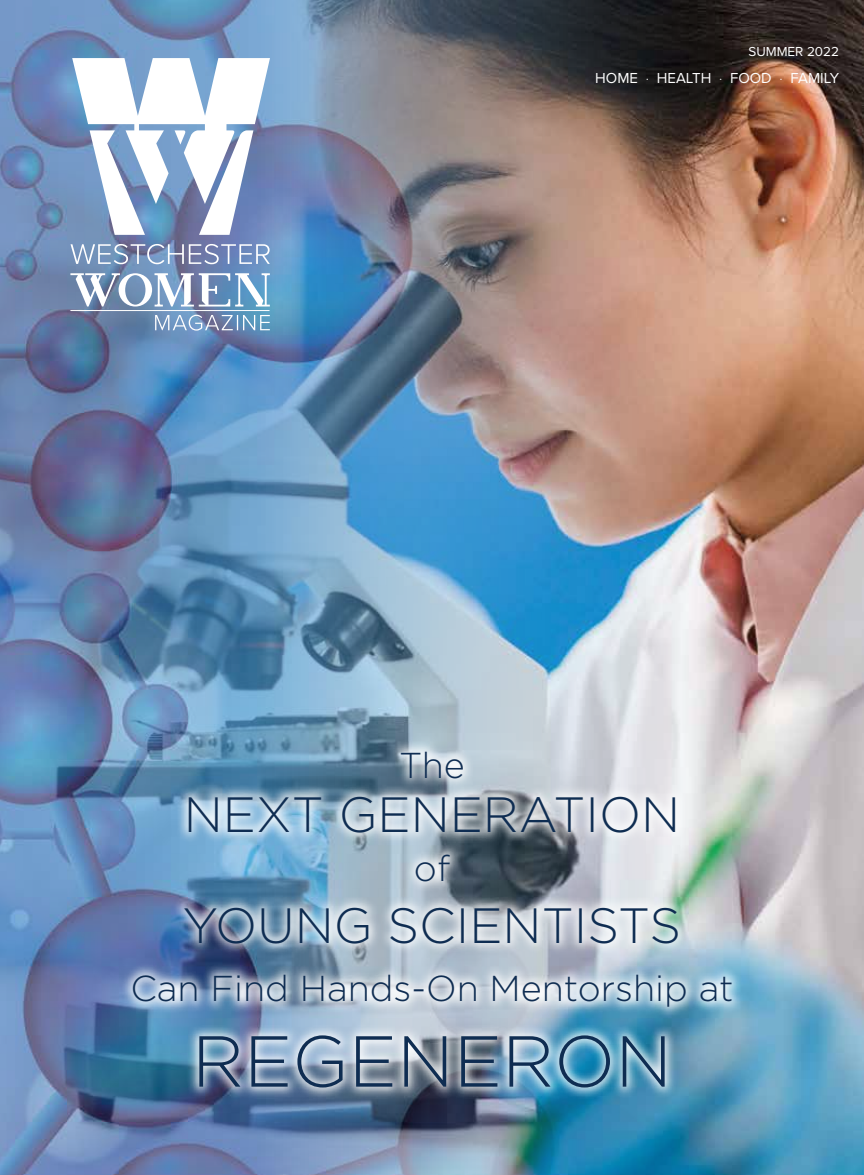
<style>
.page{position:relative;width:864px;height:1175px;background:#fff}
.page>*{position:absolute;margin:0;border:0;box-sizing:border-box;transform-origin:0 0}
.t1{font:300 72px "Gotham";color:#0f2d52}
.t2{font:300 49.5px "Gotham";color:#0f2d52}
.t3{font:300 36px "Gotham";color:#0f2d52}
.t4{font:15px "Proxima Nova";color:#fff}
.t5{font:13.5px "Proxima Nova";color:#fff}
.s1{font-weight:300}
</style>
<div class="page">
<img style="left:0;top:0;width:864px;height:1174px">
<svg style="left:72px;top:58px;width:198px;height:177px"></svg>
<svg style="left:71px;top:244px;width:199px;height:20px"></svg>
<svg style="left:70px;top:273px;width:200px;height:33px"></svg>
<svg style="left:155px;top:315px;width:115px;height:15px"></svg>
<hr style="left:70px;top:310px;width:200px;height:1px;background:#fff">
<div style="left:121px;top:738px;width:623px;height:362px;background:#fff;opacity:.9"></div>
<p class="t5" style="left:748px;top:41px;width:92px">SUMMER 2022</p>
<p class="t4" style="left:595px;top:67px;width:245px">HOME <span class="s1">∙</span> HEALTH <span class="s1">∙</span> FOOD <span class="s1">∙</span> FAMILY</p>
<p class="t3" style="left:399px;top:742px;width:67px">The</p>
<h2 class="t2" style="left:184px;top:782px;width:498px">NEXT GENERATION</h2>
<p class="t3" style="left:414px;top:845px;width:38px">of</p>
<h2 class="t2" style="left:183px;top:893px;width:500px">YOUNG SCIENTISTS</h2>
<p class="t3" style="left:130px;top:965px;width:605px">Can Find Hands-On Mentorship at</p>
<h1 class="t1" style="left:192px;top:1015px;width:482px">REGENERON</h1>
</div>
